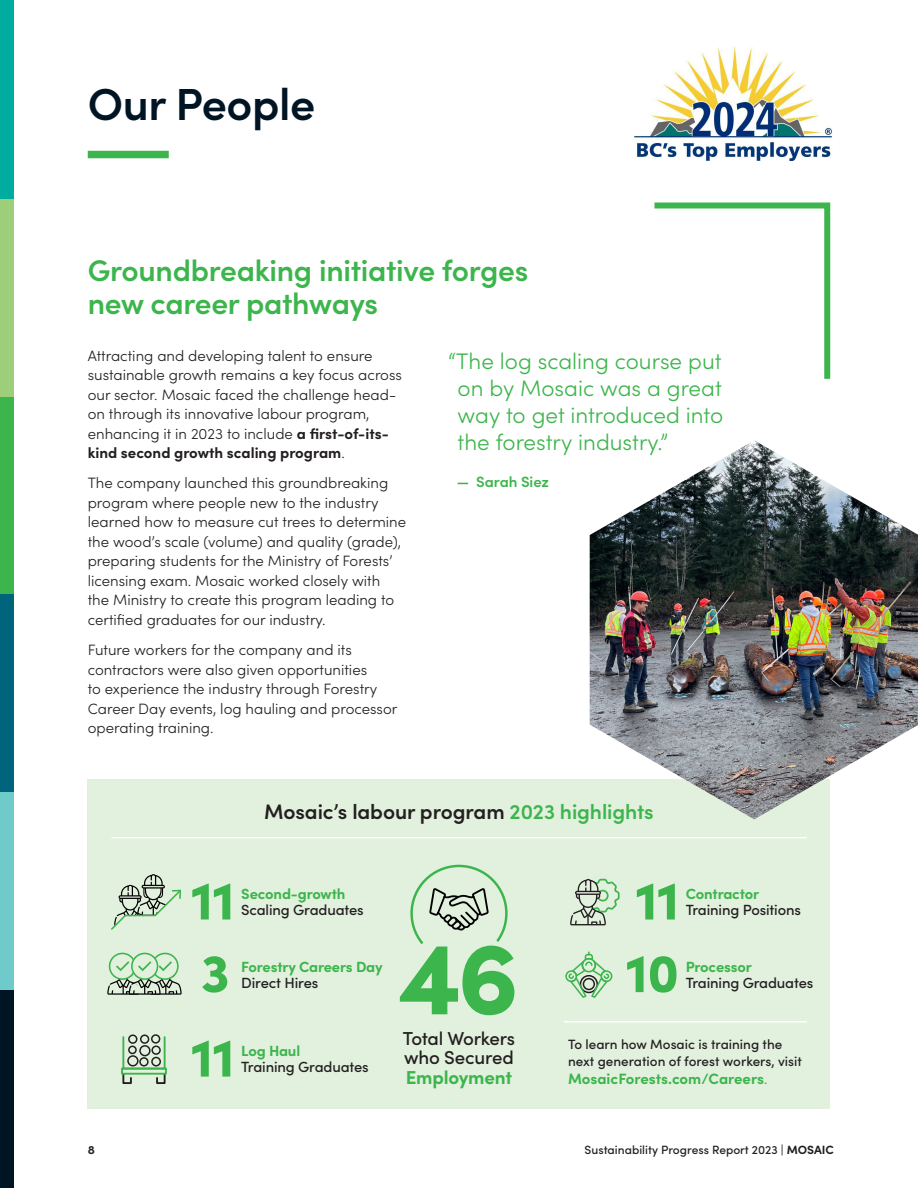
<style>
.page{position:relative;width:918px;height:1188px;background:#fff}
.page>*{position:absolute;margin:0;border:0;box-sizing:border-box;transform-origin:0 0}
.t1{font:900 103.35px "Sofia Pro";color:#3cb54c}
.t2{font:900 54px "Sofia Pro";letter-spacing:-.01em;color:#3cb54c}
.Heading{font:600 45px "Sofia Pro";letter-spacing:-.01em;color:#001524}
.Inset_H{font:600 30px/33px "Sofia Pro";letter-spacing:-.01em;color:#3cb54c}
.Intro_P{font:300 22.5px/27px "Sofia Pro";color:#3cb54c;text-align:justify}
.Inset_H-2{font:600 21px "Sofia Pro";letter-spacing:-.005em;color:#231f20}
.t3{font:500 18.75px/19.6px "Sofia Pro";letter-spacing:-.01em;color:#231f20;text-align:justify}
.Inset_P{font:300 15px/19.5px "Sofia Pro";color:#231f20}
.t4{font:700 15px "Sofia Pro";color:#3cb54c}
.Intro_P-2{font:600 15px "Sofia Pro";letter-spacing:-.005em;color:#3cb54c}
.t5{font:500 14.7px/16px "Sofia Pro";letter-spacing:-.01em;color:#231f20}
.t6{font:700 14.7px/16px "Sofia Pro";letter-spacing:-.01em;color:#3cb54c}
.t7{font:500 13.5px/16.2px "Sofia Pro";color:#231f20}
.t8{font:500 12px "Sofia Pro";color:#231f20}
.t9{font:700 12px "Sofia Pro";color:#231f20}
.s1{font-weight:700}
.s2{color:#3cb54c}
.s3{font-weight:700;color:#3cb54c}
.s4{font-weight:500;color:#231f20}
.s5{font-weight:400;font-size:13.5px}
</style>
<div class="page">
<div style="left:88px;top:779px;width:742px;height:330px;background:#e2f0de"></div>
<svg style="left:654px;top:202px;width:177px;height:177px"></svg>
<div style="left:0;top:990px;width:14px;height:198px;background:#001524"></div>
<div style="left:0;top:792px;width:14px;height:198px;background:#6fcaca"></div>
<div style="left:0;top:594px;width:14px;height:198px;background:#00657c"></div>
<div style="left:0;top:397px;width:14px;height:197px;background:#3cb54c"></div>
<div style="left:0;top:199px;width:14px;height:198px;background:#9dcf7b"></div>
<div style="left:0;top:0;width:14px;height:199px;background:#00aca0"></div>
<div style="left:88px;top:151px;width:81px;height:7px;background:#3cb54c"></div>
<img style="left:634px;top:46px;width:199px;height:114px">
<img style="left:590px;top:440px;width:328px;height:379px">
<svg style="left:111px;top:874px;width:70px;height:56px"></svg>
<div style="left:410px;top:865px;width:98px;height:97px;border:2px solid #3cb54c;border-radius:50%"></div>
<div style="left:405px;top:927px;width:112px;height:118px;background:#e2f0de;border-radius:50%"></div>
<svg style="left:429px;top:888px;width:60px;height:43px"></svg>
<div style="left:122px;top:1036px;width:44px;height:34px;border:2px solid #3cb54c"></div>
<div style="left:139px;top:1045px;width:12px;height:11px;border:2px solid #231f20;border-radius:50%"></div>
<div style="left:151px;top:1057px;width:10px;height:10px;border:2px solid #231f20;border-radius:50%"></div>
<div style="left:127px;top:1055px;width:12px;height:12px;border:2px solid #231f20;border-radius:50%"></div>
<div style="left:139px;top:1057px;width:10px;height:10px;border:2px solid #231f20;border-radius:50%"></div>
<div style="left:151px;top:1046px;width:10px;height:9px;border:2px solid #231f20;border-radius:50%"></div>
<div style="left:140px;top:1034px;width:9px;height:10px;border:2px solid #231f20;border-radius:50%"></div>
<div style="left:128px;top:1046px;width:9px;height:8px;border:2px solid #231f20;border-radius:50%"></div>
<div style="left:128px;top:1034px;width:9px;height:10px;border:2px solid #231f20;border-radius:50%"></div>
<div style="left:151px;top:1034px;width:9px;height:10px;border:2px solid #231f20;border-radius:50%"></div>
<svg style="left:122px;top:1075px;width:10px;height:9px"></svg>
<svg style="left:156px;top:1075px;width:10px;height:9px"></svg>
<div style="left:121px;top:1068px;width:46px;height:7px;border:2px solid #3cb54c"></div>
<svg style="left:570px;top:878px;width:50px;height:47px"></svg>
<svg style="left:565px;top:951px;width:47px;height:47px"></svg>
<hr style="left:111px;top:837px;width:696px;height:1px;background:#fff">
<hr style="left:564px;top:1021px;width:243px;height:1px;background:#fff">
<div style="left:109px;top:953px;width:27px;height:27px;border:2px solid #3cb54c;border-radius:13px"></div>
<div style="left:151px;top:953px;width:28px;height:27px;border:2px solid #3cb54c;border-radius:13px"></div>
<div style="left:131px;top:953px;width:27px;height:27px;border:2px solid #3cb54c;border-radius:13px"></div>
<svg style="left:107px;top:954px;width:75px;height:41px"></svg>
<p class="Heading" style="left:88px;top:70px;width:229px">Our People</p>
<p class="Inset_H" style="left:88px;top:252px;width:442px">Groundbreaking initiative forges new career pathways</p>
<p class="Inset_P" style="left:88px;top:345px;width:316px">Attracting and developing talent to ensure sustainable growth remains a key focus across our sector. Mosaic faced the challenge head&shy;on through its innovative labour program, enhancing it in 2023 to include <span class="s1">a first-of-its&shy;kind second growth scaling program</span>.</p>
<p class="Inset_P" style="left:88px;top:472px;width:320px">The company launched this groundbreaking program where people new to the industry learned how to measure cut trees to determine the wood’s scale (volume) and quality (grade), preparing students for the Ministry of Forests’ licensing exam. Mosaic worked closely with<br>the Ministry to create this program leading to certified graduates for our industry.</p>
<p class="Inset_P" style="left:88px;top:639px;width:311px">Future workers for the company and its contractors were also given opportunities<br>to experience the industry through Forestry Career Day events, log hauling and processor operating training.</p>
<p class="Intro_P" style="left:458px;top:346px;width:267px;text-indent:-9px">“The log scaling course put on by Mosaic was a great way to get introduced into the forestry industry.”</p>
<p class="Intro_P-2" style="left:457px;top:470px;width:94px">— Sarah Siez</p>
<p class="Inset_H-2" style="left:264px;top:795px;width:391px">Mosaic’s labour program <span class="s2">2023 highlights</span></p>
<p class="t2" style="left:191px;top:858px;width:45px">11</p>
<p class="t5" style="left:241px;top:885px;width:124px"><span class="s3">Second-growth<br></span>Scaling Graduates</p>
<p class="t2" style="left:636px;top:858px;width:45px">11</p>
<p class="t5" style="left:686px;top:885px;width:117px"><span class="s3">Contractor<br></span>Training Positions</p>
<p class="t2" style="left:201px;top:931px;width:30px">3</p>
<p class="t1" style="left:399px;top:897px;width:122px">46</p>
<p class="t3" style="left:403px;top:1027px;width:114px">Total Workers who Secured <span class="s3">Employment</span></p>
<p class="t6" style="left:241px;top:958px;width:143px">Forestry Careers Day<br><span class="s4">Direct Hires</span></p>
<p class="t2" style="left:191px;top:1015px;width:45px">11</p>
<p class="t6" style="left:241px;top:1042px;width:61px">Log Haul</p>
<p class="t5" style="left:241px;top:1058px;width:129px">Training Graduates</p>
<p class="t2" style="left:626px;top:931px;width:55px">10</p>
<p class="t5" style="left:686px;top:958px;width:129px"><span class="s3">Processor<br></span>Training Graduates</p>
<p class="t7" style="left:568px;top:1036px;width:235px">To learn how Mosaic is training the next generation of forest workers, visit</p>
<p class="t4" style="left:568px;top:1067px;width:201px">MosaicForests.com/Careers<span class="s5">.</span></p>
<p class="t9" style="left:88px;top:1140px;width:9px">8</p>
<p class="t8" style="left:585px;top:1141px;width:251px">Sustainability Progress Report 2023 | <span class="s1">MOSAIC</span></p>
</div>
